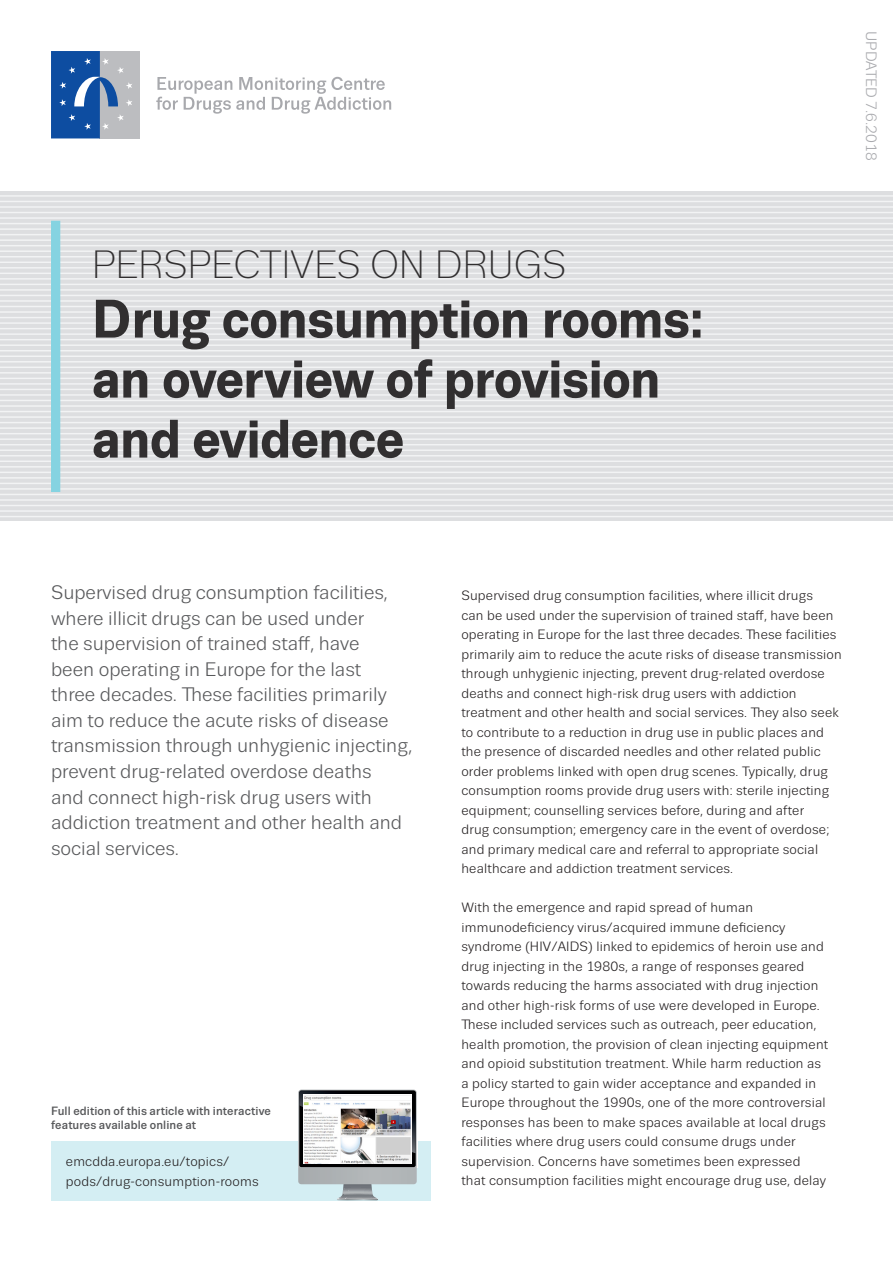
<style>
.page{position:relative;width:893px;height:1263px;background:#fff}
.page>*{position:absolute;margin:0;border:0;box-sizing:border-box;transform-origin:0 0}
.PODs_title{font:700 54px/60px "Trivia Sans";letter-spacing:-.01em;color:#312f30}
.PODs_title-2{font:300 39.45px "Trivia Sans";letter-spacing:-.01em;color:#312f30}
.perex_minus{font:19.5px/25.5px "Trivia Sans";color:#57585a}
.t1{font:15px "Trivia Sans";color:#a8a9ad}
.regular_text{font:13.5px/19.5px "Trivia Sans";letter-spacing:.015em;color:#231f20}
.text_no_grid{font:13.5px/19.5px "Trivia Sans";letter-spacing:.015em;color:#231f20}
.picture_name{font:500 12px/13.5px "Trivia Sans";letter-spacing:.01em;color:#57585a}
</style>
<div class="page">
<div style="left:0;top:191px;width:893px;height:330px;background:#dddee0"></div>
<hr style="left:0;top:195px;width:893px;height:2px;background:#f2f3f4">
<hr style="left:0;top:201px;width:893px;height:1px;background:#f2f3f4">
<hr style="left:0;top:206px;width:893px;height:2px;background:#f2f3f4">
<hr style="left:0;top:212px;width:893px;height:1px;background:#f2f3f4">
<hr style="left:0;top:217px;width:893px;height:2px;background:#f2f3f4">
<hr style="left:0;top:223px;width:893px;height:1px;background:#f2f3f4">
<hr style="left:0;top:228px;width:893px;height:2px;background:#f2f3f4">
<hr style="left:0;top:234px;width:893px;height:1px;background:#f2f3f4">
<hr style="left:0;top:239px;width:893px;height:2px;background:#f2f3f4">
<hr style="left:0;top:245px;width:893px;height:1px;background:#f2f3f4">
<hr style="left:0;top:250px;width:893px;height:2px;background:#f2f3f4">
<hr style="left:0;top:256px;width:893px;height:1px;background:#f2f3f4">
<hr style="left:0;top:261px;width:893px;height:2px;background:#f2f3f4">
<hr style="left:0;top:267px;width:893px;height:2px;background:#f2f3f4">
<hr style="left:0;top:273px;width:893px;height:1px;background:#f2f3f4">
<hr style="left:0;top:278px;width:893px;height:2px;background:#f2f3f4">
<hr style="left:0;top:284px;width:893px;height:1px;background:#f2f3f4">
<hr style="left:0;top:289px;width:893px;height:2px;background:#f2f3f4">
<hr style="left:0;top:295px;width:893px;height:1px;background:#f2f3f4">
<hr style="left:0;top:300px;width:893px;height:2px;background:#f2f3f4">
<hr style="left:0;top:306px;width:893px;height:1px;background:#f2f3f4">
<hr style="left:0;top:311px;width:893px;height:2px;background:#f2f3f4">
<hr style="left:0;top:317px;width:893px;height:1px;background:#f2f3f4">
<hr style="left:0;top:322px;width:893px;height:2px;background:#f2f3f4">
<hr style="left:0;top:328px;width:893px;height:1px;background:#f2f3f4">
<hr style="left:0;top:333px;width:893px;height:2px;background:#f2f3f4">
<hr style="left:0;top:339px;width:893px;height:1px;background:#f2f3f4">
<hr style="left:0;top:344px;width:893px;height:2px;background:#f2f3f4">
<hr style="left:0;top:350px;width:893px;height:1px;background:#f2f3f4">
<hr style="left:0;top:355px;width:893px;height:2px;background:#f2f3f4">
<hr style="left:0;top:361px;width:893px;height:1px;background:#f2f3f4">
<hr style="left:0;top:367px;width:893px;height:1px;background:#f2f3f4">
<hr style="left:0;top:372px;width:893px;height:2px;background:#f2f3f4">
<hr style="left:0;top:378px;width:893px;height:1px;background:#f2f3f4">
<hr style="left:0;top:383px;width:893px;height:2px;background:#f2f3f4">
<hr style="left:0;top:389px;width:893px;height:1px;background:#f2f3f4">
<hr style="left:0;top:394px;width:893px;height:2px;background:#f2f3f4">
<hr style="left:0;top:400px;width:893px;height:1px;background:#f2f3f4">
<hr style="left:0;top:405px;width:893px;height:2px;background:#f2f3f4">
<hr style="left:0;top:411px;width:893px;height:1px;background:#f2f3f4">
<hr style="left:0;top:416px;width:893px;height:2px;background:#f2f3f4">
<hr style="left:0;top:422px;width:893px;height:1px;background:#f2f3f4">
<hr style="left:0;top:427px;width:893px;height:2px;background:#f2f3f4">
<hr style="left:0;top:433px;width:893px;height:1px;background:#f2f3f4">
<hr style="left:0;top:438px;width:893px;height:2px;background:#f2f3f4">
<hr style="left:0;top:444px;width:893px;height:1px;background:#f2f3f4">
<hr style="left:0;top:449px;width:893px;height:2px;background:#f2f3f4">
<hr style="left:0;top:455px;width:893px;height:1px;background:#f2f3f4">
<hr style="left:0;top:460px;width:893px;height:2px;background:#f2f3f4">
<hr style="left:0;top:466px;width:893px;height:2px;background:#f2f3f4">
<hr style="left:0;top:472px;width:893px;height:1px;background:#f2f3f4">
<hr style="left:0;top:477px;width:893px;height:2px;background:#f2f3f4">
<hr style="left:0;top:483px;width:893px;height:1px;background:#f2f3f4">
<hr style="left:0;top:488px;width:893px;height:2px;background:#f2f3f4">
<hr style="left:0;top:494px;width:893px;height:1px;background:#f2f3f4">
<hr style="left:0;top:499px;width:893px;height:2px;background:#f2f3f4">
<hr style="left:0;top:505px;width:893px;height:1px;background:#f2f3f4">
<hr style="left:0;top:510px;width:893px;height:2px;background:#f2f3f4">
<hr style="left:0;top:516px;width:893px;height:1px;background:#f2f3f4">
<div style="left:51px;top:221px;width:9px;height:271px;background:#85d3e1"></div>
<svg style="left:156px;top:77px;width:235px;height:37px"></svg>
<div style="left:100px;top:51px;width:40px;height:87px;background:#bcbdc0"></div>
<svg style="left:51px;top:51px;width:81px;height:87px"></svg>
<div style="left:51px;top:1141px;width:380px;height:59px;background:#d4eef3"></div>
<svg style="left:298px;top:1089px;width:119px;height:111px"></svg>
<img style="left:303px;top:1094px;width:109px;height:69px">
<p class="PODs_title-2" style="left:92px;top:243px;width:476px">PERSPECTIVES ON DRUGS</p>
<p class="PODs_title" style="left:92px;top:290px;width:613px">Drug consumption rooms: an overview of provision and evidence</p>
<p class="t1" style="left:879px;top:31px;width:131px;rotate:90deg">UPDATED 7.6.2018</p>
<p class="perex_minus" style="left:51px;top:580px;width:363px">Supervised drug consumption facilities, where illicit drugs can be used under<br>the supervision of trained staff, have<br>been operating in Europe for the last<br>three decades. These facilities primarily aim to reduce the acute risks of disease transmission through unhygienic injecting, prevent drug-related overdose deaths<br>and connect high-risk drug users with addiction treatment and other health and social services.</p>
<p class="picture_name" style="left:51px;top:1105px;width:221px">Full edition of this article with interactive features available online at</p>
<p class="text_no_grid" style="left:66px;top:1152px;width:194px">emcdda.europa.eu/topics/ pods/drug-consumption-rooms</p>
<p class="regular_text" style="left:461px;top:586px;width:382px">Supervised drug consumption facilities, where illicit drugs<br>can be used under the supervision of trained staff, have been operating in Europe for the last three decades. These facilities primarily aim to reduce the acute risks of disease transmission through unhygienic injecting, prevent drug-related overdose deaths and connect high-risk drug users with addiction treatment and other health and social services. They also seek to contribute to a reduction in drug use in public places and the presence of discarded needles and other related public order problems linked with open drug scenes. Typically, drug consumption rooms provide drug users with: sterile injecting equipment; counselling services before, during and after<br>drug consumption; emergency care in the event of overdose; and primary medical care and referral to appropriate social healthcare and addiction treatment services.</p>
<p class="regular_text" style="left:461px;top:898px;width:368px">With the emergence and rapid spread of human immunodeficiency virus/acquired immune deficiency syndrome (HIV/AIDS) linked to epidemics of heroin use and drug injecting in the 1980s, a range of responses geared towards reducing the harms associated with drug injection and other high-risk forms of use were developed in Europe.<br>These included services such as outreach, peer education, health promotion, the provision of clean injecting equipment and opioid substitution treatment. While harm reduction as a policy started to gain wider acceptance and expanded in Europe throughout the 1990s, one of the more controversial responses has been to make spaces available at local drugs facilities where drug users could consume drugs under supervision. Concerns have sometimes been expressed<br>that consumption facilities might encourage drug use, delay</p>
</div>
